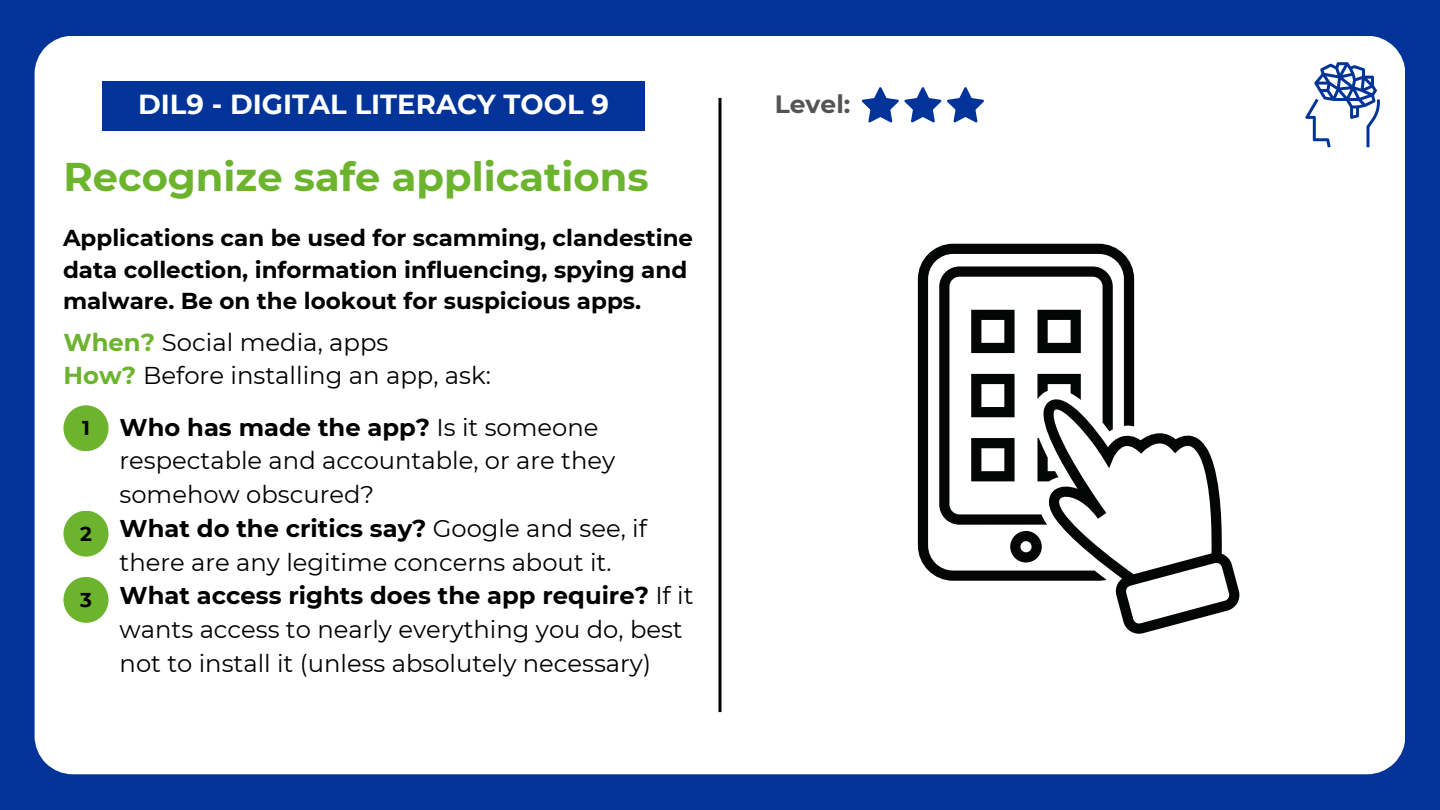
<style>
.page{position:relative;width:1440px;height:810px;background:#013399}
.page>*{position:absolute;margin:0;border:0;box-sizing:border-box;transform-origin:0 0}
.t1{font:700 40px "Montserrat";color:#6cb42d}
.t2{font:700 27.5px "Montserrat";color:#fff}
.t3{font:700 25px "Montserrat";color:#545454}
.t4{font:24.3px/33.8px "Montserrat";color:#000}
.t5{font:24.2px/33.8px "Montserrat";color:#000}
.t6{font:700 23px/31.5px "Montserrat";color:#000}
.t7{font:700 20px "Montserrat";color:#000}
.s1{font-weight:700;color:#6cb42d}
.s2{font-weight:700}
</style>
<div class="page">
<div style="left:35px;top:36px;width:1370px;height:738px;background:#fff"></div>
<hr style="left:718px;top:98px;width:3px;height:614px;background:#000">
<div style="left:102px;top:81px;width:543px;height:50px;background:#013399"></div>
<svg style="left:1042px;top:394px;width:197px;height:240px;background:#d4d5d5"></svg>
<svg style="left:918px;top:244px;width:216px;height:337px;background:#a2a3a3"></svg>
<svg style="left:939px;top:266px;width:174px;height:259px;background:#a5a6a6"></svg>
<svg style="left:861px;top:87px;width:127px;height:36px"></svg>
<svg style="left:1305px;top:62px;width:75px;height:86px"></svg>
<div style="left:63px;top:405px;width:46px;height:46px;background:#6cb42d;border-radius:50%"></div>
<div style="left:63px;top:511px;width:46px;height:46px;background:#6cb42d;border-radius:50%"></div>
<div style="left:63px;top:577px;width:46px;height:46px;background:#6cb42d;border-radius:50%"></div>
<p class="t2" style="left:138px;top:88px;width:472px">DIL9 - DIGITAL LITERACY TOOL 9</p>
<h1 class="t1" style="left:63px;top:152px;width:587px">Recognize safe applications</h1>
<p class="t6" style="left:63px;top:222px;width:632px">Applications can be used for scamming, clandestine data collection, information influencing, spying and malware. Be on the lookout for suspicious apps.</p>
<p class="t4" style="left:63px;top:325px;width:429px"><span class="s1">When?</span> Social media, apps<br><span class="s1">How?</span> Before installing an app, ask:</p>
<p class="t7" style="left:82px;top:416px;width:9px">1</p>
<p class="t7" style="left:80px;top:521px;width:13px">2</p>
<p class="t7" style="left:80px;top:588px;width:13px">3</p>
<p class="t5" style="left:120px;top:410px;width:575px"><span class="s2">Who has made the app?</span> Is it someone respectable and accountable, or are they somehow obscured?<br><span class="s2">What do the critics say?</span> Google and see, if there are any legitime concerns about it.<br><span class="s2">What access rights does the app require?</span> If it wants access to nearly everything you do, best not to install it (unless absolutely necessary)</p>
<p class="t3" style="left:775px;top:89px;width:77px">Level:</p>
</div>
